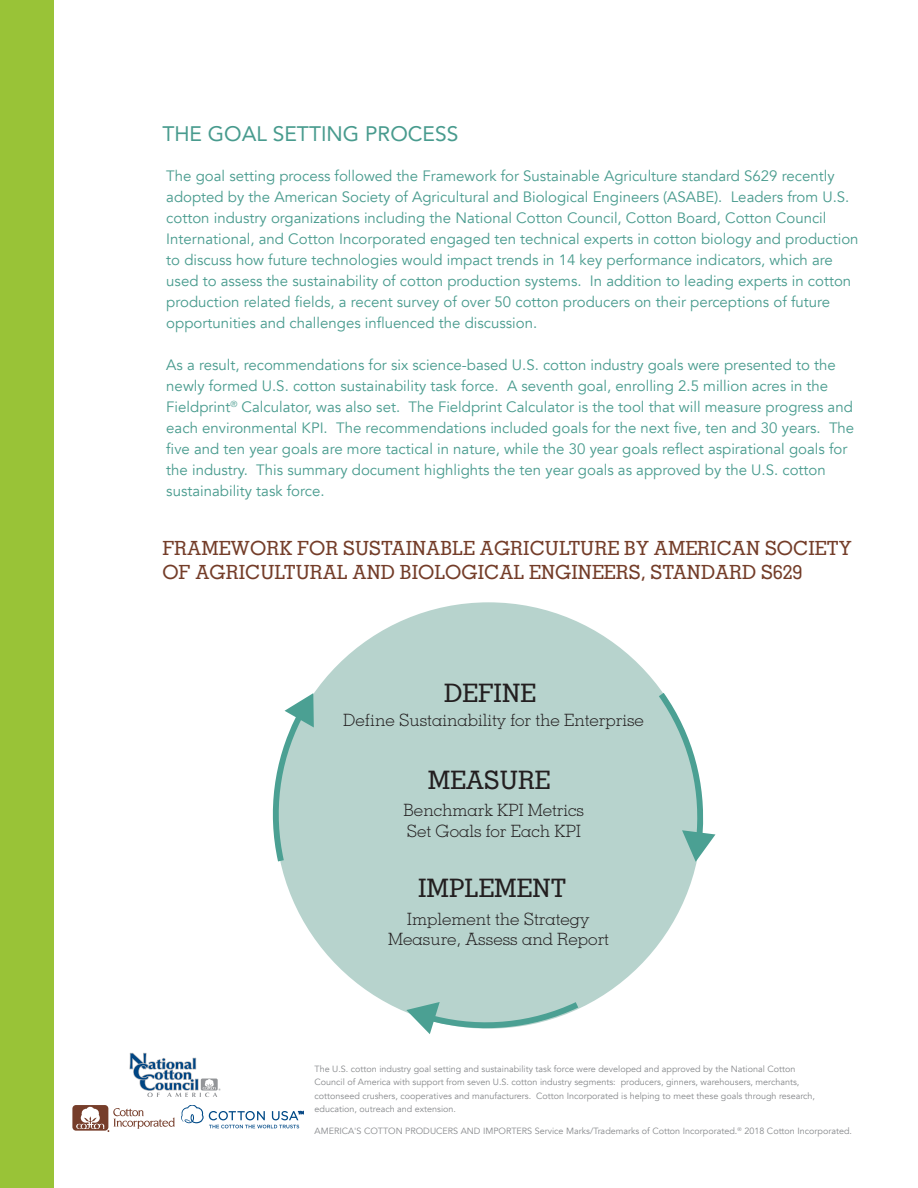
<style>
.page{position:relative;width:918px;height:1188px;background:#fff}
.page>*{position:absolute;margin:0;border:0;box-sizing:border-box;transform-origin:0 0}
.t1{font:500 25.35px "Memphis LT Std";color:#231f20}
.t2{font:21px "Avenir";color:#489b8e}
.t3{font:500 19.5px/24px "Memphis LT Std";color:#743d29}
.t4{font:300 16.95px "Memphis LT Std";color:#231f20}
.t5{font:15px/21px "Avenir";color:#489b8e}
.t6{font:9px/13.5px "Avenir";color:#86888b}
</style>
<div class="page">
<div style="left:0;top:0;width:53px;height:1188px;background:#99c337"></div>
<div style="left:275px;top:602px;width:427px;height:427px;background:#b7d3cd;border-radius:50%"></div>
<svg style="left:272px;top:693px;width:42px;height:168px"></svg>
<svg style="left:406px;top:1002px;width:172px;height:32px"></svg>
<svg style="left:659px;top:693px;width:57px;height:169px"></svg>
<svg style="left:129px;top:1053px;width:92px;height:44px"></svg>
<div style="left:72px;top:1105px;width:36px;height:26px;background:#763d2a;border-radius:4px"></div>
<svg style="left:76px;top:1106px;width:99px;height:26px"></svg>
<svg style="left:181px;top:1105px;width:123px;height:23px"></svg>
<p class="t2" style="left:162px;top:117px;width:298px">THE GOAL SETTING PROCESS</p>
<p class="t5" style="left:166px;top:165px;width:694px">The goal setting process followed the Framework for Sustainable Agriculture standard S629 recently adopted by the American Society of Agricultural and Biological Engineers (ASABE). Leaders from U.S. cotton industry organizations including the National Cotton Council, Cotton Board, Cotton Council International, and Cotton Incorporated engaged ten technical experts in cotton biology and production to discuss how future technologies would impact trends in 14 key performance indicators, which are used to assess the sustainability of cotton production systems. In addition to leading experts in cotton production related fields, a recent survey of over 50 cotton producers on their perceptions of future opportunities and challenges influenced the discussion.</p>
<p class="t5" style="left:166px;top:354px;width:690px">As a result, recommendations for six science-based U.S. cotton industry goals were presented to the newly formed U.S. cotton sustainability task force. A seventh goal, enrolling 2.5 million acres in the Fieldprint<sup>®</sup> Calculator, was also set. The Fieldprint Calculator is the tool that will measure progress and each environmental KPI. The recommendations included goals for the next five, ten and 30 years. The five and ten year goals are more tactical in nature, while the 30 year goals reflect aspirational goals for the industry. This summary document highlights the ten year goals as approved by the U.S. cotton sustainability task force.</p>
<p class="t3" style="left:162px;top:536px;width:691px">FRAMEWORK FOR SUSTAINABLE AGRICULTURE BY AMERICAN SOCIETY<br>OF AGRICULTURAL AND BIOLOGICAL ENGINEERS, STANDARD S629</p>
<p class="t1" style="left:444px;top:677px;width:93px">DEFINE</p>
<p class="t4" style="left:343px;top:709px;width:302px">Define Sustainability for the Enterprise</p>
<p class="t1" style="left:428px;top:764px;width:124px">MEASURE</p>
<p class="t4" style="left:404px;top:800px;width:182px">Benchmark KPI Metrics</p>
<p class="t4" style="left:407px;top:820px;width:175px">Set Goals for Each KPI</p>
<p class="t1" style="left:418px;top:873px;width:150px">IMPLEMENT</p>
<p class="t4" style="left:407px;top:908px;width:184px">Implement the Strategy</p>
<p class="t4" style="left:388px;top:929px;width:222px">Measure, Assess and Report</p>
<p class="t6" style="left:315px;top:1062px;width:502px">The U.S. cotton industry goal setting and sustainability task force were developed and approved by the National Cotton Council of America with support from seven U.S. cotton industry segments: producers, ginners, warehousers, merchants, cottonseed crushers, cooperatives and manufacturers. Cotton Incorporated is helping to meet these goals through research, education, outreach and extension.</p>
<p class="t6" style="left:315px;top:1124px;width:539px">AMERICA'S COTTON PRODUCERS AND IMPORTERS Service Marks/Trademarks of Cotton Incorporated.<sup>®</sup> 2018 Cotton Incorporated.</p>
</div>
